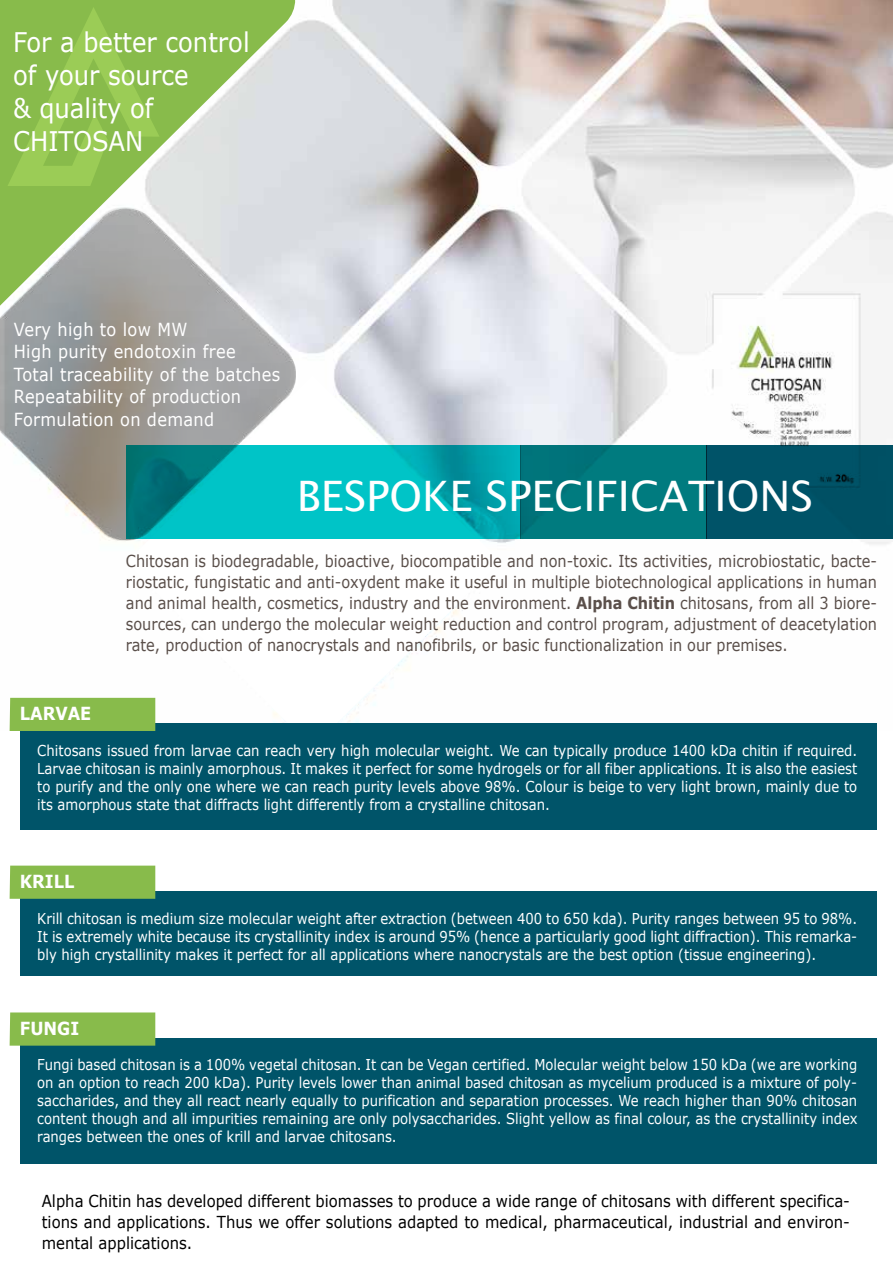
<style>
.page{position:relative;width:893px;height:1276px;background:#fff}
.page>*{position:absolute;margin:0;border:0;box-sizing:border-box;transform-origin:0 0}
.t1{font:42px "Lucida Grande";color:#fff}
.t2{font:27px/33px "Verdana";color:#fff;scale:.9 1}
.t3{font:18px/22.5px "Verdana";letter-spacing:.02em;color:#fff;scale:.9 1}
.t4{font:700 18px "Verdana";color:#fff;scale:.9 1}
.t5{font:16.5px/21px "Verdana";color:#5a4f4a;text-align:justify;scale:.88 1}
.t6{font:16.5px/21px "Verdana";color:#000;text-align:justify;scale:.9 1}
.t7{font:15px/18px "Verdana";color:#fff;text-align:justify;scale:.88 1}
.s1{font-weight:700}
</style>
<div class="page">
<img style="left:9px;top:0;width:884px;height:731px">
<svg style="left:0;top:0;width:298px;height:340px;background:#b8d19f"></svg>
<svg style="left:7px;top:7px;width:153px;height:179px;background:#90c152"></svg>
<div style="left:20px;top:891px;width:857px;height:84px;background:#005469"></div>
<div style="left:10px;top:865px;width:145px;height:34px;background:#88bb4b"></div>
<div style="left:20px;top:1038px;width:857px;height:125px;background:#005469"></div>
<div style="left:10px;top:1012px;width:145px;height:33px;background:#88bb4b"></div>
<img style="left:0;top:208px;width:295px;height:332px">
<svg style="left:126px;top:375px;width:375px;height:348px"></svg>
<svg style="left:126px;top:445px;width:394px;height:93px;background:#00aeb3"></svg>
<div style="left:520px;top:445px;width:187px;height:93px;background:#007c80"></div>
<div style="left:707px;top:445px;width:186px;height:93px;background:#005469"></div>
<div style="left:20px;top:723px;width:857px;height:107px;background:#005469"></div>
<div style="left:10px;top:698px;width:145px;height:33px;background:#88bb4b"></div>
<h2 class="t2" style="left:13px;top:26px;width:264px">For a better control of your source<br>&amp; quality of<br>CHITOSAN</h2>
<p class="t3" style="left:14px;top:318px;width:298px">Very high to low MW<br>High purity endotoxin free<br>Total traceability of the batches<br>Repeatability of production<br>Formulation on demand</p>
<h1 class="t1" style="left:297px;top:472px;width:518px">BESPOKE SPECIFICATIONS</h1>
<p class="t4" style="left:20px;top:702px;width:81px">LARVAE</p>
<p class="t5" style="left:126px;top:550px;width:855px">Chitosan is biodegradable, bioactive, biocompatible and non-toxic. Its activities, microbiostatic, bacte&shy;riostatic, fungistatic and anti-oxydent make it useful in multiple biotechnological applications in human and animal health, cosmetics, industry and the environment. <span class="s1">Alpha Chitin</span> chitosans, from all 3 biore&shy;sources, can undergo the molecular weight reduction and control program, adjustment of deacetylation rate, production of nanocrystals and nanofibrils, or basic functionalization in our premises.</p>
<p class="t7" style="left:37px;top:741px;width:933px">Chitosans issued from larvae can reach very high molecular weight. We can typically produce 1400 kDa chitin if required.<br>Larvae chitosan is mainly amorphous. It makes it perfect for some hydrogels or for all fiber applications. It is also the easiest to purify and the only one where we can reach purity levels above 98%. Colour is beige to very light brown, mainly due to its amorphous state that diffracts light differently from a crystalline chitosan.</p>
<p class="t4" style="left:20px;top:870px;width:62px">KRILL</p>
<p class="t7" style="left:37px;top:909px;width:933px">Krill chitosan is medium size molecular weight after extraction (between 400 to 650 kda). Purity ranges between 95 to 98%.<br>It is extremely white because its crystallinity index is around 95% (hence a particularly good light diffraction). This remarka&shy;bly high crystallinity makes it perfect for all applications where nanocrystals are the best option (tissue engineering).</p>
<p class="t4" style="left:20px;top:1016px;width:67px">FUNGI</p>
<p class="t7" style="left:37px;top:1056px;width:934px">Fungi based chitosan is a 100% vegetal chitosan. It can be Vegan certified. Molecular weight below 150 kDa (we are working on an option to reach 200 kDa). Purity levels lower than animal based chitosan as mycelium produced is a mixture of poly&shy;saccharides, and they all react nearly equally to purification and separation processes. We reach higher than 90% chitosan content though and all impurities remaining are only polysaccharides. Slight yellow as final colour, as the crystallinity index ranges between the ones of krill and larvae chitosans.</p>
<p class="t6" style="left:42px;top:1191px;width:899px">Alpha Chitin has developed different biomasses to produce a wide range of chitosans with different specifica&shy;tions and applications. Thus we offer solutions adapted to medical, pharmaceutical, industrial and environ&shy;mental applications.</p>
</div>
